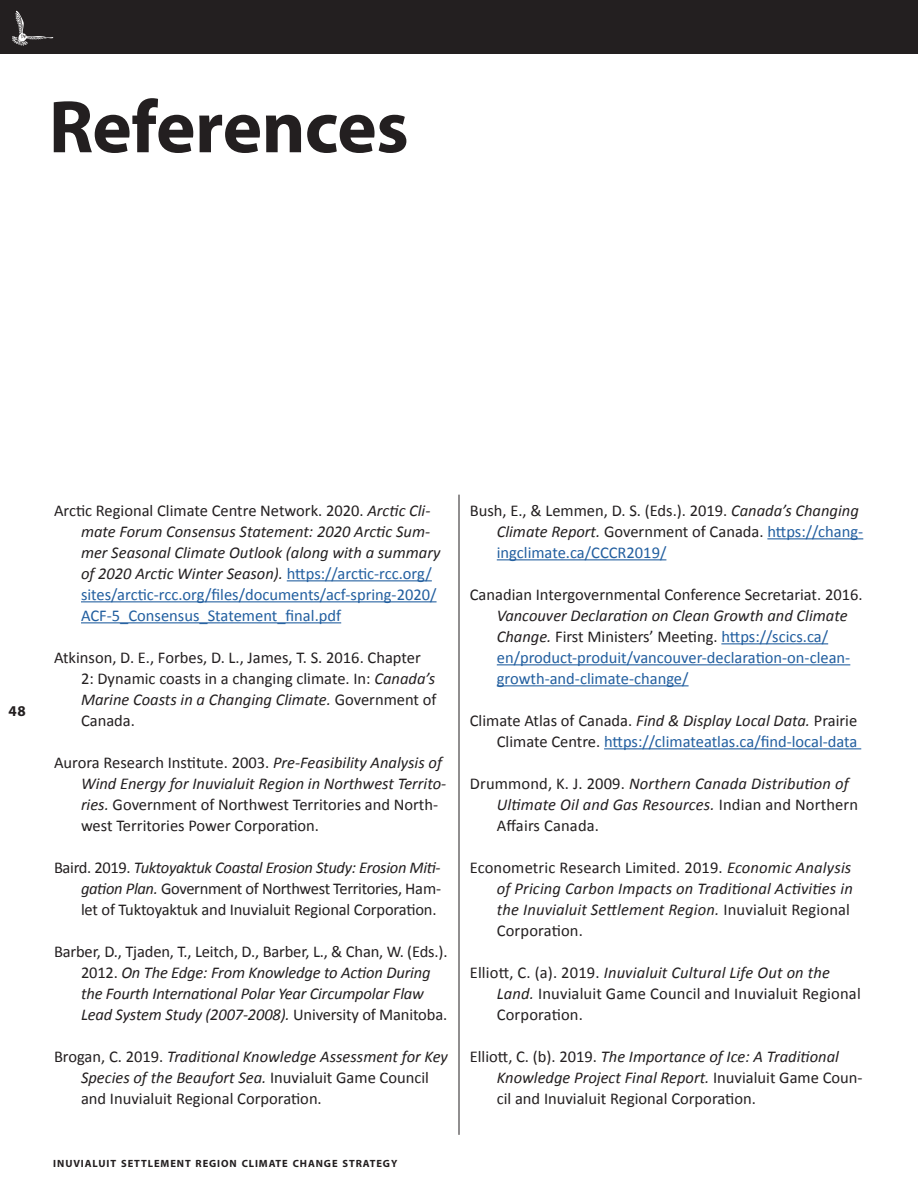
<style>
.page{position:relative;width:918px;height:1188px;background:#fff}
.page>*{position:absolute;margin:0;border:0;box-sizing:border-box;transform-origin:0 0}
.t1{font:700 75px "Myriad Pro";letter-spacing:-.01em;color:#231f20}
.t2{font:16.5px/21px "Calibri";color:#231f20}
.t3{font:italic 16.5px/21px "Calibri";color:#231f20}
.t4{font:16.5px/21px "Calibri";color:#215e9f}
.t5{font:700 15px "Myriad Pro";color:#231f20}
.t6{font:700 10.5px "Myriad Pro";letter-spacing:.085em;color:#231f20}
.s1{font-style:normal}
.s2{font-style:normal;color:#215e9f}
.s3{font-style:italic}
.s4{color:#215e9f}
.s5{font-style:italic;color:#231f20}
.s6{color:#231f20}
</style>
<div class="page">
<hr style="left:287px;top:580px;width:145px;height:1px;background:#215e9f">
<hr style="left:81px;top:601px;width:356px;height:1px;background:#215e9f">
<hr style="left:81px;top:622px;width:260px;height:1px;background:#215e9f">
<hr style="left:767px;top:538px;width:96px;height:1px;background:#215e9f">
<hr style="left:497px;top:559px;width:169px;height:1px;background:#215e9f">
<hr style="left:721px;top:643px;width:107px;height:1px;background:#215e9f">
<hr style="left:497px;top:664px;width:353px;height:1px;background:#215e9f">
<hr style="left:497px;top:685px;width:192px;height:1px;background:#215e9f">
<hr style="left:604px;top:748px;width:257px;height:1px;background:#215e9f">
<div style="left:0;top:0;width:918px;height:54px;background:#231f20"></div>
<svg style="left:12px;top:10px;width:42px;height:36px"></svg>
<hr style="left:459px;top:495px;width:1px;height:640px;background:#231f20">
<h1 class="t1" style="left:49px;top:78px;width:361px">References</h1>
<p class="t5" style="left:9px;top:701px;width:19px">48</p>
<p class="t3" style="left:81px;top:500px;width:361px;text-indent:-27px"><span class="s1">Arctic Regional Climate Centre Network. 2020.</span> Arctic Cli&shy;mate Forum Consensus Statement: 2020 Arctic Sum&shy;mer Seasonal Climate Outlook (along with a summary of 2020 Arctic Winter Season). <span class="s2">https://arctic-rcc.org/ sites/arctic-rcc.org/files/documents/acf-spring-2020/ ACF-5_Consensus_Statement_final.pdf</span></p>
<p class="t2" style="left:81px;top:647px;width:357px;text-indent:-27px">Atkinson, D. E., Forbes, D. L., James, T. S. 2016. Chapter 2: Dynamic coasts in a changing climate. In: <span class="s3">Canada’s Marine Coasts in a Changing Climate.</span> Government of Canada.</p>
<p class="t2" style="left:81px;top:752px;width:367px;text-indent:-27px">Aurora Research Institute. 2003. <span class="s3">Pre-Feasibility Analysis of Wind Energy for Inuvialuit Region in Northwest Territo&shy;ries.</span> Government of Northwest Territories and North&shy;west Territories Power Corporation.</p>
<p class="t2" style="left:81px;top:857px;width:362px;text-align:justify;text-indent:-27px">Baird. 2019. <span class="s3">Tuktoyaktuk Coastal Erosion Study: Erosion Miti&shy;gation Plan.</span> Government of Northwest Territories, Ham&shy;let of Tuktoyaktuk and Inuvialuit Regional Corporation.</p>
<p class="t3" style="left:81px;top:941px;width:368px;text-indent:-27px"><span class="s1">Barber, D., Tjaden, T., Leitch, D., Barber, L., &amp; Chan, W. (Eds.).<br>2012.</span> On The Edge: From Knowledge to Action During the Fourth International Polar Year Circumpolar Flaw Lead System Study (2007-2008). <span class="s1">University of Manitoba.</span></p>
<p class="t2" style="left:81px;top:1046px;width:368px;text-indent:-27px">Brogan, C. 2019. <span class="s3">Traditional Knowledge Assessment for Key<br>Species of the Beaufort Sea.</span> Inuvialuit Game Council and Inuvialuit Regional Corporation.</p>
<p class="t6" style="left:53px;top:1157px;width:346px">INUVIALUIT SETTLEMENT REGION CLIMATE CHANGE STRATEGY</p>
<p class="t2" style="left:497px;top:500px;width:368px;text-indent:-27px">Bush, E., &amp; Lemmen, D. S. (Eds.). 2019. <span class="s3">Canada’s Changing<br>Climate Report.</span> Government of Canada. <span class="s4">https://chang&shy;ingclimate.ca/CCCR2019/</span></p>
<p class="t2" style="left:470px;top:584px;width:394px">Canadian Intergovernmental Conference Secretariat. 2016.</p>
<p class="t4" style="left:497px;top:605px;width:355px"><span class="s5">Vancouver Declaration on Clean Growth and Climate Change.</span> <span class="s6">First Ministers’ Meeting.</span> https://scics.ca/ en/product-produit/vancouver-declaration-on-clean&shy;growth-and-climate-change/</p>
<p class="t2" style="left:470px;top:710px;width:389px;text-align:right">Climate Atlas of Canada. <span class="s3">Find &amp; Display Local Data.</span> Prairie<br>Climate Centre. <span class="s4">https://climateatlas.ca/find-local-data</span></p>
<p class="t3" style="left:497px;top:773px;width:363px;text-indent:-27px"><span class="s1">Drummond, K. J. 2009.</span> Northern Canada Distribution of<br>Ultimate Oil and Gas Resources. <span class="s1">Indian and Northern<br>Affairs Canada.</span></p>
<p class="t3" style="left:497px;top:857px;width:358px;text-indent:-27px"><span class="s1">Econometric Research Limited. 2019.</span> Economic Analysis of Pricing Carbon Impacts on Traditional Activities in the Inuvialuit Settlement Region. <span class="s1">Inuvialuit Regional Corporation.</span></p>
<p class="t2" style="left:497px;top:962px;width:365px;text-indent:-27px">Elliott, C. (a). 2019. <span class="s3">Inuvialuit Cultural Life Out on the<br>Land.</span> Inuvialuit Game Council and Inuvialuit Regional<br>Corporation.</p>
<p class="t2" style="left:497px;top:1046px;width:367px;text-indent:-27px">Elliott, C. (b). 2019. <span class="s3">The Importance of Ice: A Traditional<br>Knowledge Project Final Report.</span> Inuvialuit Game Coun&shy;cil and Inuvialuit Regional Corporation.</p>
</div>
